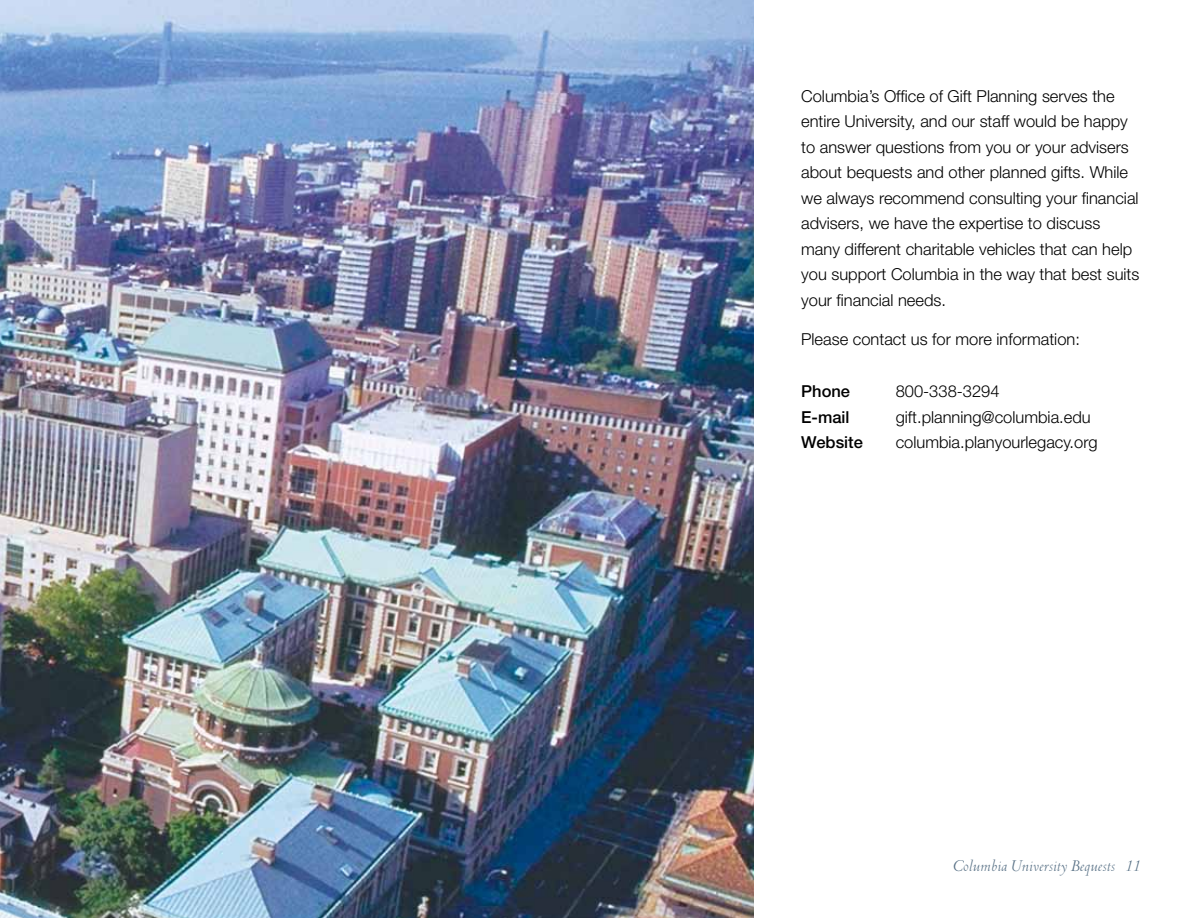
<style>
.page{position:relative;width:1188px;height:918px;background:#fff}
.page>*{position:absolute;margin:0;border:0;box-sizing:border-box;transform-origin:0 0}
.t1{font:300 16.5px/25.5px "Helvetica Neue";color:#000}
.t2{font:italic 16.5px "OPTI Cuba Libre Two";color:#577085}
.t3{font:500 16.5px "Helvetica Neue";color:#000}
</style>
<div class="page">
<img style="left:0;top:0;width:754px;height:918px">
<p class="t1" style="left:801px;top:83px;width:340px">Columbia’s Office of Gift Planning serves the entire University, and our staff would be happy to answer questions from you or your advisers about bequests and other planned gifts. While we always recommend consulting your financial advisers, we have the expertise to discuss many different charitable vehicles that can help you support Columbia in the way that best suits your financial needs.</p>
<p class="t1" style="left:801px;top:326px;width:280px">Please contact us for more information:</p>
<p class="t3" style="left:801px;top:381px;width:50px">Phone</p>
<p class="t1" style="left:896px;top:378px;width:105px">800-338-3294</p>
<p class="t3" style="left:801px;top:407px;width:50px">E-mail</p>
<p class="t1" style="left:896px;top:404px;width:197px">gift.planning@columbia.edu</p>
<p class="t3" style="left:801px;top:432px;width:63px">Website</p>
<p class="t1" style="left:896px;top:429px;width:204px">columbia.planyourlegacy.org</p>
<p class="t2" style="left:953px;top:856px;width:190px">Columbia University Bequests 11</p>
</div>
